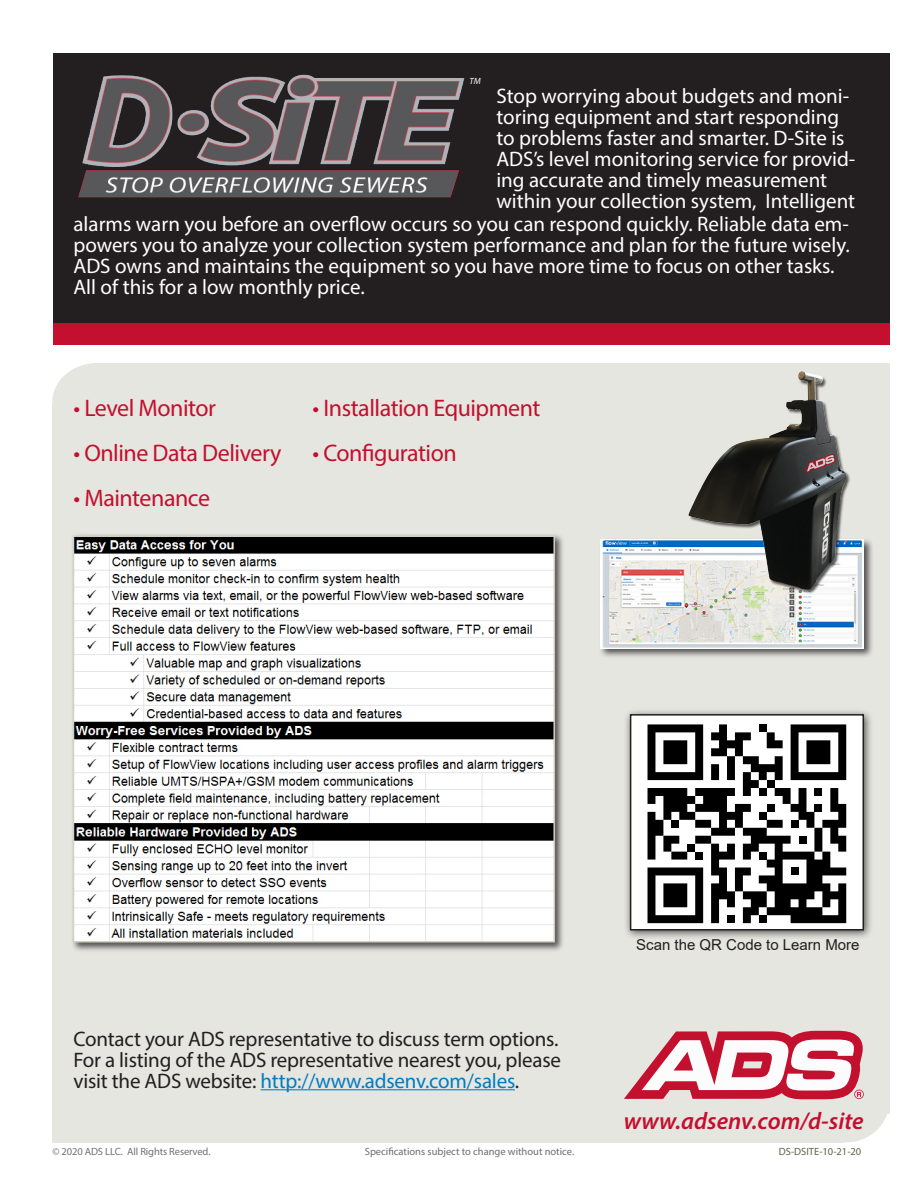
<style>
.page{position:relative;width:918px;height:1188px;background:#fff}
.page>*{position:absolute;margin:0;border:0;box-sizing:border-box;transform-origin:0 0}
.t1{font:24px "Myriad Pro";letter-spacing:-.02em;color:#c3102f}
.t2{font:italic 600 24px "Myriad Pro";color:#c3102f}
.t3{font:21px/21px "Myriad Pro";color:#fff}
.t4{font:21px/21px "Myriad Pro";letter-spacing:-.01em;color:#231f20}
.t5{font:15px "Arial";color:#231f20}
.t6{font:10.5px "Myriad Pro";color:#6c6d70}
.t7{font:10.5px "Myriad Pro";letter-spacing:-.01em;color:#717074}
.t8{font:10.5px "Myriad Pro";color:#60614b}
.t9{font:italic 9px "Myriad Pro";color:#fff}
.s1{color:#007cc2}
</style>
<div class="page">
<div style="left:52px;top:403px;width:792px;height:740px;background:#e6e6e0"></div>
<div style="left:96px;top:363px;width:793px;height:750px;background:#e6e6e0"></div>
<div style="left:801px;top:1059px;width:88px;height:84px;background:#e6e6e0;border-radius:50%"></div>
<div style="left:52px;top:363px;width:92px;height:77px;background:#e6e6e0;border-radius:50%"></div>
<div style="left:53px;top:53px;width:836px;height:271px;background:#231f20"></div>
<div style="left:53px;top:323px;width:836px;height:22px;background:#c3102f"></div>
<hr style="left:261px;top:1089px;width:254px;height:1px;background:#007cc2">
<img style="left:78px;top:74px;width:387px;height:124px">
<svg style="left:624px;top:1031px;width:240px;height:68px"></svg>
<div style="left:624px;top:708px;width:250px;height:232px;background:#231f20;opacity:.75"></div>
<div style="left:631px;top:715px;width:232px;height:215px;background:#fff"></div>
<div style="left:630px;top:714px;width:234px;height:217px;border:2px solid #231f20"></div>
<svg style="left:648px;top:724px;width:198px;height:199px"></svg>
<div style="left:727px;top:915px;width:8px;height:8px;background:#000"></div>
<div style="left:759px;top:915px;width:8px;height:8px;background:#000"></div>
<div style="left:598px;top:537px;width:276px;height:121px;background:#231f20;opacity:.75"></div>
<img style="left:601px;top:540px;width:263px;height:108px">
<img style="left:683px;top:371px;width:169px;height:226px">
<div style="left:70px;top:533px;width:495px;height:419px;background:#231f20;opacity:.75"></div>
<img style="left:76px;top:538px;width:476px;height:402px">
<div style="left:73px;top:535px;width:482px;height:408px;border:2px solid #d2d1c4"></div>
<p class="t9" style="left:469px;top:76px;width:13px">TM</p>
<p class="t3" style="left:496px;top:85px;width:361px">Stop worrying about budgets and moni&shy;toring equipment and start responding to problems faster and smarter. D-Site is ADS’s level monitoring service for provid&shy;ing accurate and timely measurement within your collection system, Intelligent</p>
<p class="t3" style="left:73px;top:213px;width:778px">alarms warn you before an overflow occurs so you can respond quickly. Reliable data em&shy;powers you to analyze your collection system performance and plan for the future wisely.<br>ADS owns and maintains the equipment so you have more time to focus on other tasks.<br>All of this for a low monthly price.</p>
<p class="t1" style="left:74px;top:393px;width:144px">• Level Monitor</p>
<p class="t1" style="left:313px;top:393px;width:230px">• Installation Equipment</p>
<p class="t1" style="left:74px;top:438px;width:209px">• Online Data Delivery</p>
<p class="t1" style="left:313px;top:438px;width:146px">• Configuration</p>
<p class="t1" style="left:74px;top:483px;width:138px">• Maintenance</p>
<p class="t4" style="left:74px;top:1028px;width:486px">Contact your ADS representative to discuss term options.</p>
<p class="t4" style="left:74px;top:1049px;width:489px">For a listing of the ADS representative nearest you, please visit the ADS website: <span class="s1">http://www.adsenv.com/sales</span>.</p>
<p class="t5" style="left:636px;top:934px;width:225px">Scan the QR Code to Learn More</p>
<p class="t2" style="left:624px;top:1105px;width:241px">www.adsenv.com/d-site</p>
<p class="t7" style="left:52px;top:1145px;width:160px">© 2020 ADS LLC. All Rights Reserved.</p>
<p class="t6" style="left:365px;top:1145px;width:211px">Specifications subject to change without notice.</p>
<p class="t8" style="left:779px;top:1145px;width:84px">DS-DSITE-10-21-20</p>
</div>
